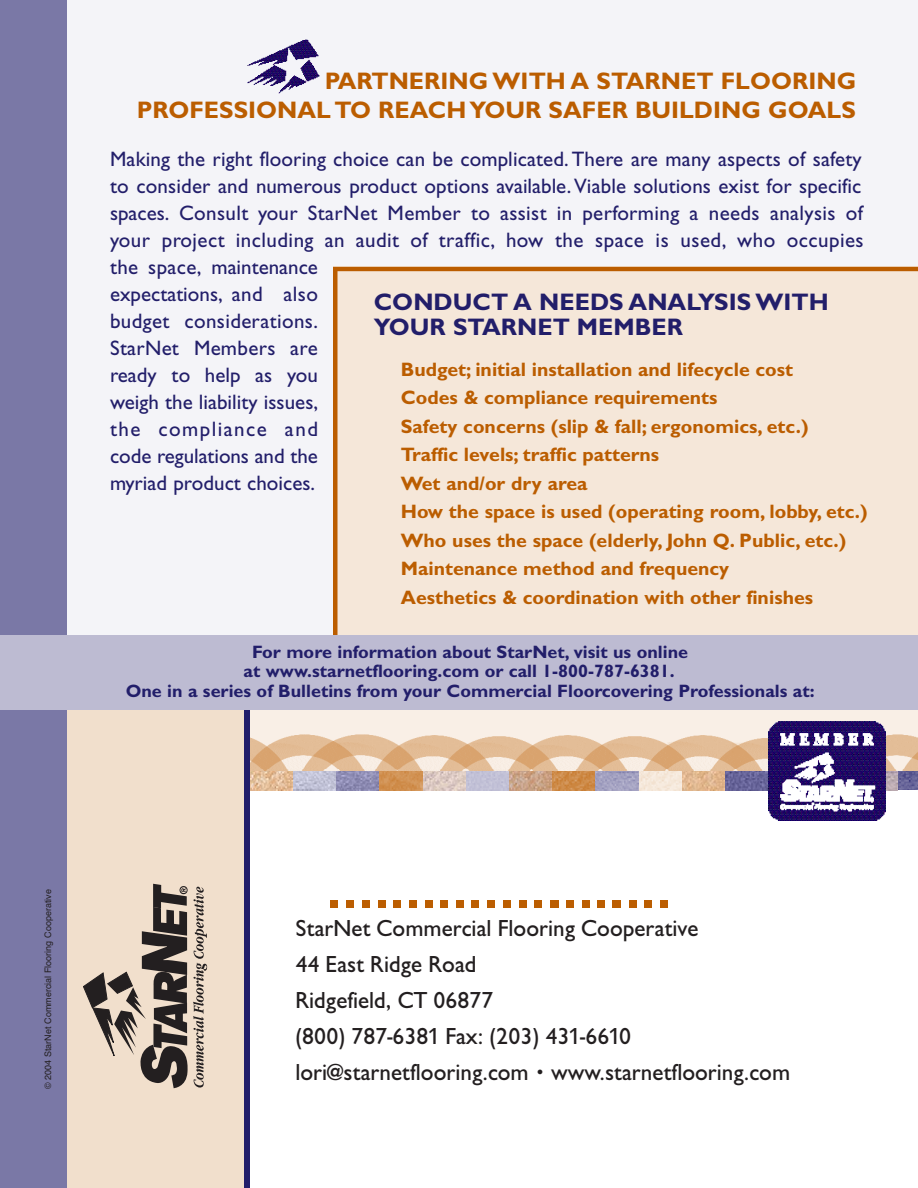
<style>
.page{position:relative;width:918px;height:1188px;background:#fff}
.page>*{position:absolute;margin:0;border:0;box-sizing:border-box;transform-origin:0 0}
.t1{font:24px/36px "Gill Sans Mdm";color:#231f20}
.t2{font:24px/28.8px "Gill Sans Bold+ERXHFY";color:#bb5d00;text-align:right}
.t3{font:24px/25.5px "Gill Sans Bold+ERXHFY";color:#221e6a}
.t4{font:21px/27px "Gill Sans+RNXPSG";letter-spacing:.005em;color:#221e6a}
.t5{font:19.5px/28.5px "Gill Sans Bold+ERXHFY";color:#bb5d00}
.t6{font:18px "Gill Sans Bold+ERXHFY";color:#221e6a}
.t7{font:9px "Helvetica";color:#231f20}
</style>
<div class="page">
<div style="left:0;top:0;width:918px;height:647px;background:#f4f4f8"></div>
<img style="left:250px;top:710px;width:668px;height:64px">
<div style="left:8px;top:710px;width:236px;height:478px;background:#f1dfcc"></div>
<div style="left:503px;top:901px;width:8px;height:7px;background:#bb5d00"></div>
<div style="left:519px;top:901px;width:8px;height:7px;background:#bb5d00"></div>
<div style="left:535px;top:901px;width:7px;height:7px;background:#bb5d00"></div>
<div style="left:550px;top:901px;width:8px;height:7px;background:#bb5d00"></div>
<div style="left:566px;top:901px;width:8px;height:7px;background:#bb5d00"></div>
<div style="left:582px;top:901px;width:8px;height:7px;background:#bb5d00"></div>
<div style="left:597px;top:901px;width:8px;height:7px;background:#bb5d00"></div>
<div style="left:613px;top:901px;width:8px;height:7px;background:#bb5d00"></div>
<div style="left:629px;top:901px;width:8px;height:7px;background:#bb5d00"></div>
<div style="left:644px;top:901px;width:8px;height:7px;background:#bb5d00"></div>
<div style="left:660px;top:901px;width:8px;height:7px;background:#bb5d00"></div>
<div style="left:331px;top:900px;width:7px;height:8px;background:#bb5d00"></div>
<div style="left:346px;top:900px;width:8px;height:8px;background:#bb5d00"></div>
<div style="left:362px;top:900px;width:8px;height:8px;background:#bb5d00"></div>
<div style="left:378px;top:900px;width:8px;height:8px;background:#bb5d00"></div>
<div style="left:393px;top:900px;width:8px;height:8px;background:#bb5d00"></div>
<div style="left:409px;top:900px;width:8px;height:8px;background:#bb5d00"></div>
<div style="left:425px;top:900px;width:8px;height:8px;background:#bb5d00"></div>
<div style="left:440px;top:900px;width:8px;height:8px;background:#bb5d00"></div>
<div style="left:456px;top:900px;width:8px;height:8px;background:#bb5d00"></div>
<div style="left:472px;top:900px;width:7px;height:8px;background:#bb5d00"></div>
<div style="left:488px;top:900px;width:7px;height:8px;background:#bb5d00"></div>
<div style="left:0;top:0;width:66px;height:1188px;background:#7a78a6"></div>
<img style="left:250px;top:772px;width:667px;height:18px">
<svg style="left:886px;top:772px;width:11px;height:18px"></svg>
<svg style="left:768px;top:772px;width:1px;height:18px"></svg>
<svg style="left:724px;top:772px;width:44px;height:18px"></svg>
<svg style="left:681px;top:772px;width:43px;height:18px"></svg>
<div style="left:638px;top:772px;width:43px;height:18px;background:#f5e8da"></div>
<svg style="left:595px;top:772px;width:43px;height:18px"></svg>
<svg style="left:552px;top:772px;width:43px;height:18px"></svg>
<svg style="left:508px;top:772px;width:44px;height:18px"></svg>
<div style="left:465px;top:772px;width:43px;height:18px;background:#c2c1d7"></div>
<svg style="left:422px;top:772px;width:43px;height:18px"></svg>
<svg style="left:379px;top:772px;width:43px;height:18px"></svg>
<svg style="left:336px;top:772px;width:43px;height:18px"></svg>
<img style="left:769px;top:722px;width:117px;height:99px">
<div style="left:333px;top:267px;width:585px;height:368px;background:#f5e7d9"></div>
<div style="left:244px;top:708px;width:6px;height:480px;background:#221e6a"></div>
<div style="left:0;top:635px;width:918px;height:75px;background:#bdbbd2"></div>
<img style="left:247px;top:40px;width:73px;height:54px">
<svg style="left:83px;top:884px;width:124px;height:204px"></svg>
<p class="t2" style="left:137px;top:69px;width:721px">PARTNERING WITH A STARNET FLOORING<br>PROFESSIONAL TO REACH YOUR SAFER BUILDING GOALS</p>
<p class="t4" style="left:110px;top:147px;width:755px">Making the right flooring choice can be complicated. There are many aspects of safety to consider and numerous product options available.Viable solutions exist for specific spaces. Consult your StarNet Member to assist in performing a needs analysis of your project including an audit of traffic, how the space is used, who occupies the space, maintenance<br>expectations, and also<br>budget considerations.<br>StarNet Members are<br>ready to help as yo u<br>weigh the liability issues,<br>t h ec o m p l i a n c ea n d<br>code regulations and the<br>myriad product choices.</p>
<p class="t3" style="left:374px;top:291px;width:457px">CONDUCT A NEEDS ANALYSIS WITH<br>YOUR STARNET MEMBER</p>
<p class="t5" style="left:401px;top:357px;width:468px">Budget; initial installation and lifecycle cost<br>Codes &amp; compliance requirements<br>Safety concerns (slip &amp; fall; ergonomics, etc.)<br>Traffic levels; traffic patterns<br>Wet and/or dry area<br>How the space is used (operating room, lobby, etc.)<br>Who uses the space (elderly, John Q. Public, etc.)<br>Maintenance method and frequency<br>Aesthetics &amp; coordination with other finishes</p>
<p class="t6" style="left:252px;top:645px;width:438px">For more information about StarNet, visit us online</p>
<p class="t6" style="left:244px;top:665px;width:433px">at www.starnetflooring.com or call 1-800-787-6381.</p>
<p class="t6" style="left:126px;top:684px;width:690px">One in a series of Bulletins from your Commercial Floorcovering Professionals at:</p>
<p class="t7" style="left:45px;top:1089px;width:201px;rotate:-90deg">© 2004 StarNet Commercial Flooring Cooperative</p>
<p class="t1" style="left:295px;top:913px;width:496px">StarNet Commercial Flooring Cooperative<br>44 East Ridge Road<br>Ridgefield, CT 06877<br>(800) 787-6381 Fax: (203) 431-6610 lori@starnetflooring.com • www.starnetflooring.com</p>
</div>
